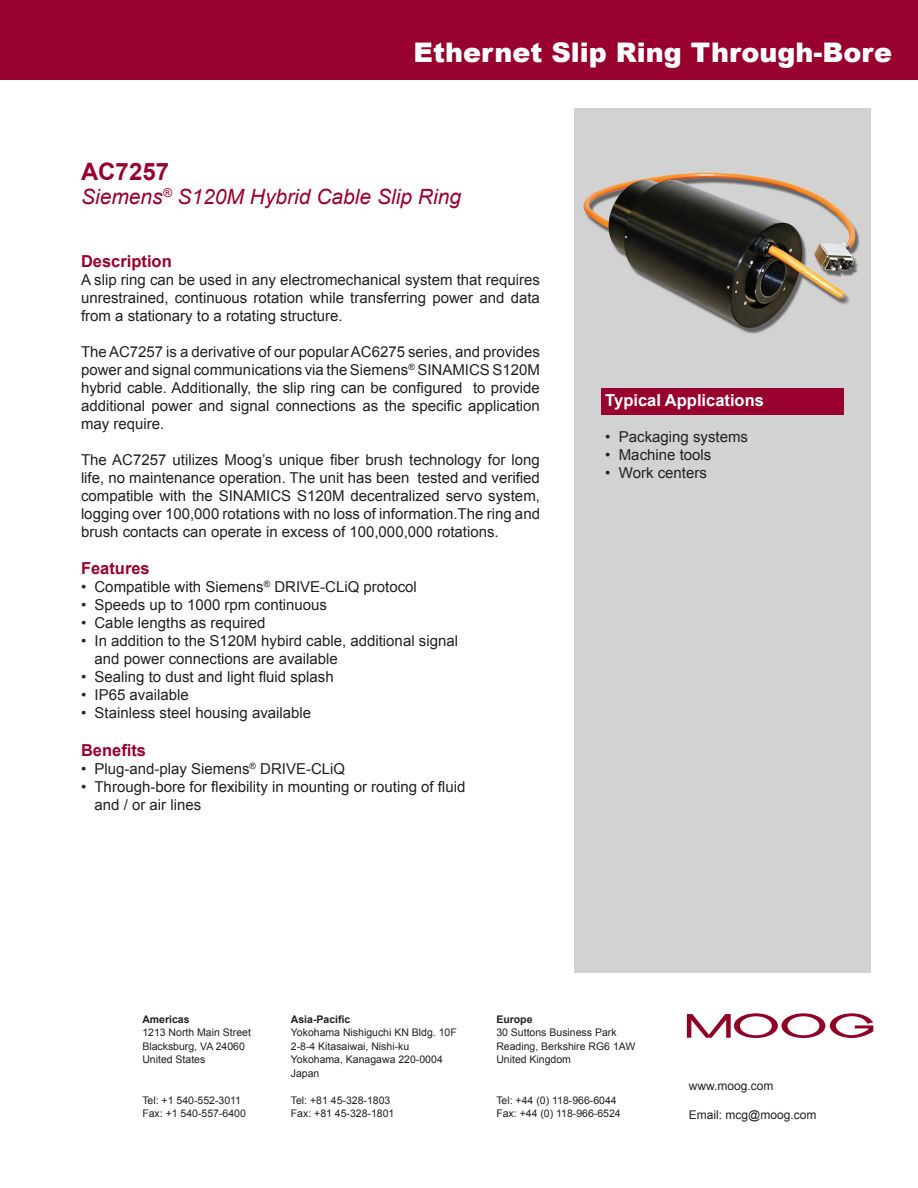
<style>
.page{position:relative;width:918px;height:1188px;background:#fff}
.page>*{position:absolute;margin:0;border:0;box-sizing:border-box;transform-origin:0 0}
.t1{font:900 27px "Arial";color:#fff}
.t2{font:700 24px "Arial";color:#98012d}
.t3{font:italic 21px "Arial";color:#98012d}
.heading_2{font:700 16.5px "Arial";color:#98012d}
.t4{font:700 16.5px "Arial";color:#fff}
.Typical_Uses_Bullets{font:15px/18px "Arial";color:#231f20;text-align:justify}
.Sidebar_Subhead{font:12px "Arial";color:#231f20}
.Subhead_2{font:10.5px "Arial";color:#231f20}
.Subhead_2-2{font:700 10.5px "Arial";color:#231f20}
</style>
<div class="page">
<div style="left:0;top:0;width:918px;height:79px;background:#98012d"></div>
<img style="left:575px;top:108px;width:295px;height:864px">
<div style="left:601px;top:388px;width:243px;height:27px;background:#98012d"></div>
<svg style="left:687px;top:1013px;width:186px;height:25px"></svg>
<p class="t1" style="left:414px;top:33px;width:480px">Ethernet Slip Ring Through-Bore</p>
<p class="t2" style="left:81px;top:156px;width:90px">AC7257</p>
<p class="t3" style="left:81px;top:183px;width:382px">Siemens<sup>®</sup> S120M Hybrid Cable Slip Ring</p>
<p class="heading_2" style="left:81px;top:251px;width:92px">Description</p>
<p class="Typical_Uses_Bullets" style="left:81px;top:271px;width:461px">A slip ring can be used in any electromechanical system that requires unrestrained, continuous rotation while transferring power and data from a stationary to a rotating structure.</p>
<p class="Typical_Uses_Bullets" style="left:81px;top:343px;width:460px">The AC7257 is a derivative of our popular AC6275 series, and provides power and signal communications via the Siemens<sup>®</sup> SINAMICS S120M hybrid cable. Additionally, the slip ring can be configured to provide additional power and signal connections as the specific application may require.</p>
<p class="Typical_Uses_Bullets" style="left:81px;top:451px;width:461px">The AC7257 utilizes Moog’s unique fiber brush technology for long life, no maintenance operation. The unit has been tested and verified compatible with the SINAMICS S120M decentralized servo system, logging over 100,000 rotations with no loss of information.The ring and brush contacts can operate in excess of 100,000,000 rotations.</p>
<p class="heading_2" style="left:81px;top:558px;width:70px">Features</p>
<p class="Typical_Uses_Bullets" style="left:81px;top:578px;width:337px">• Compatible with Siemens<sup>®</sup> DRIVE-CLiQ protocol</p>
<p class="Typical_Uses_Bullets" style="left:81px;top:596px;width:248px">• Speeds up to 1000 rpm continuous</p>
<p class="Typical_Uses_Bullets" style="left:81px;top:614px;width:186px">• Cable lengths as required</p>
<p class="Typical_Uses_Bullets" style="left:94px;top:632px;width:365px;text-indent:-14px">• In addition to the S120M hybird cable, additional signal and power connections are available</p>
<p class="Typical_Uses_Bullets" style="left:81px;top:668px;width:254px">• Sealing to dust and light fluid splash</p>
<p class="Typical_Uses_Bullets" style="left:81px;top:686px;width:109px">• IP65 available</p>
<p class="Typical_Uses_Bullets" style="left:81px;top:704px;width:232px">• Stainless steel housing available</p>
<p class="heading_2" style="left:81px;top:739px;width:67px">Benefits</p>
<p class="Typical_Uses_Bullets" style="left:81px;top:760px;width:266px">• Plug-and-play Siemens<sup>®</sup> DRIVE-CLiQ</p>
<p class="Typical_Uses_Bullets" style="left:94px;top:778px;width:372px;text-indent:-14px">• Through-bore for flexibility in mounting or routing of fluid and / or air lines</p>
<p class="t4" style="left:605px;top:389px;width:160px">Typical Applications</p>
<p class="Typical_Uses_Bullets" style="left:605px;top:428px;width:144px">• Packaging systems</p>
<p class="Typical_Uses_Bullets" style="left:605px;top:446px;width:108px">• Machine tools</p>
<p class="Typical_Uses_Bullets" style="left:605px;top:464px;width:103px">• Work centers</p>
<p class="Subhead_2-2" style="left:142px;top:1012px;width:49px">Americas</p>
<p class="Subhead_2-2" style="left:291px;top:1012px;width:61px">Asia-Pacific</p>
<p class="Subhead_2-2" style="left:496px;top:1012px;width:38px">Europe</p>
<p class="Subhead_2" style="left:142px;top:1025px;width:110px">1213 North Main Street</p>
<p class="Subhead_2" style="left:291px;top:1025px;width:167px">Yokohama Nishiguchi KN Bldg. 10F</p>
<p class="Subhead_2" style="left:496px;top:1025px;width:122px">30 Suttons Business Park</p>
<p class="Subhead_2" style="left:142px;top:1039px;width:104px">Blacksburg, VA 24060</p>
<p class="Subhead_2" style="left:291px;top:1039px;width:120px">2-8-4 Kitasaiwai, Nishi-ku</p>
<p class="Subhead_2" style="left:496px;top:1039px;width:141px">Reading, Berkshire RG6 1AW</p>
<p class="Subhead_2" style="left:142px;top:1052px;width:65px">United States</p>
<p class="Subhead_2" style="left:291px;top:1052px;width:153px">Yokohama, Kanagawa 220-0004</p>
<p class="Subhead_2" style="left:496px;top:1052px;width:76px">United Kingdom</p>
<p class="Subhead_2" style="left:291px;top:1066px;width:30px">Japan</p>
<p class="Subhead_2" style="left:142px;top:1093px;width:100px">Tel: +1 540-552-3011</p>
<p class="Subhead_2" style="left:291px;top:1093px;width:101px">Tel: +81 45-328-1803</p>
<p class="Subhead_2" style="left:496px;top:1093px;width:122px">Tel: +44 (0) 118-966-6044</p>
<p class="Subhead_2" style="left:142px;top:1106px;width:105px">Fax: +1 540-557-6400</p>
<p class="Subhead_2" style="left:291px;top:1106px;width:105px">Fax: +81 45-328-1801</p>
<p class="Subhead_2" style="left:496px;top:1106px;width:126px">Fax: +44 (0) 118-966-6524</p>
<p class="Sidebar_Subhead" style="left:689px;top:1078px;width:86px">www.moog.com</p>
<p class="Sidebar_Subhead" style="left:689px;top:1107px;width:129px">Email: mcg@moog.com</p>
</div>
